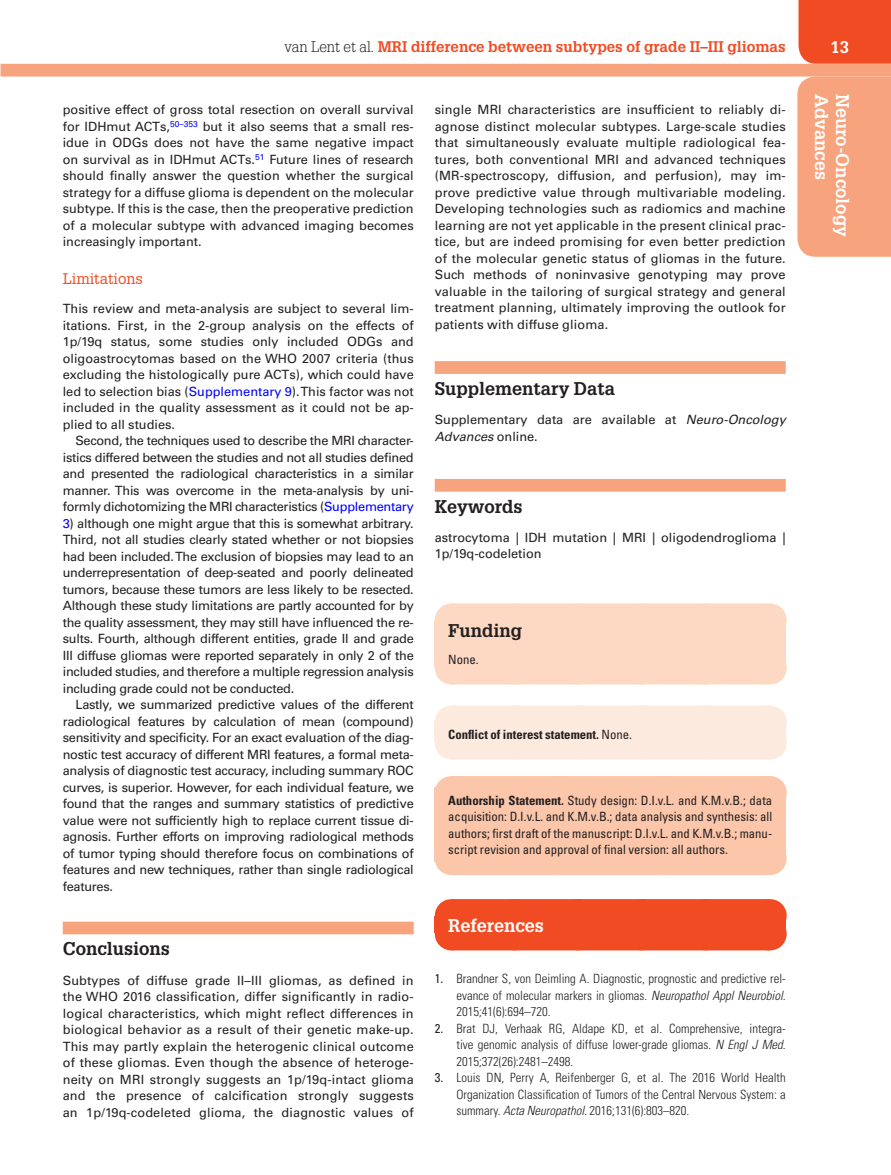
<style>
.page{position:relative;width:891px;height:1175px;background:#fff}
.page>*{position:absolute;margin:0;border:0;box-sizing:border-box;transform-origin:0 0}
.t1{font:700 18px "Glypha LT Std";color:#231f20}
.t2{font:700 18px "Glypha LT Std";color:#fff}
.t3{font:700 16.5px "Glypha LT Std";color:#fff}
.t4{font:700 15px "Glypha LT Std";color:#f04b22}
.t5{font:15px "Glypha LT Std";color:#f04b22}
.t6{font:12.75px/16.5px "Univers LT Std";color:#231f20;text-align:justify}
.t7{font:300 condensed 12.75px/16.5px "Univers LT Std";color:#231f20;text-align:justify}
.t8{font:condensed 12.75px/16.5px "Univers LT Std";color:#231f20;text-align:justify}
.t9{font:700 condensed 12.75px "Univers LT Std";color:#231f20}
.s1{font-weight:300;color:#231f20}
.s2{color:#00f}
.s3{font-style:italic}
.s4{font-weight:400}
.s5{font-weight:700}
</style>
<div class="page">
<div style="left:799px;top:0;width:92px;height:64px;background:#f04b22"></div>
<div style="left:1px;top:64px;width:890px;height:12px;background:#f7a37d"></div>
<div style="left:797px;top:76px;width:94px;height:181px;background:#f7a37d"></div>
<div style="left:63px;top:921px;width:351px;height:13px;background:#f7a37d"></div>
<div style="left:435px;top:361px;width:351px;height:13px;background:#f7a37d"></div>
<div style="left:435px;top:479px;width:351px;height:12px;background:#f7a37d"></div>
<div style="left:435px;top:620px;width:351px;height:33px;background:#fdd8c3"></div>
<div style="left:451px;top:603px;width:318px;height:33px;background:#fdd8c3"></div>
<svg style="left:515px;top:603px;width:222px;height:1px"></svg>
<hr style="left:769px;top:603px;width:1px;height:33px;background:#fdd8c3">
<div style="left:435px;top:651px;width:351px;height:16px;background:#fdd8c3"></div>
<div style="left:451px;top:651px;width:318px;height:33px;background:#fdd8c3"></div>
<hr style="left:769px;top:651px;width:1px;height:33px;background:#fdd8c3">
<div style="left:435px;top:722px;width:351px;height:20px;background:#fdeade"></div>
<div style="left:451px;top:705px;width:318px;height:33px;background:#fdeade"></div>
<hr style="left:769px;top:705px;width:1px;height:33px;background:#fdeade">
<div style="left:451px;top:726px;width:318px;height:33px;background:#fdeade"></div>
<svg style="left:516px;top:705px;width:221px;height:1px"></svg>
<hr style="left:769px;top:726px;width:1px;height:33px;background:#fdeade">
<div style="left:435px;top:788px;width:351px;height:74px;background:#fbc6aa"></div>
<div style="left:451px;top:776px;width:318px;height:33px;background:#fbc6aa"></div>
<hr style="left:769px;top:776px;width:1px;height:33px;background:#fbc6aa">
<div style="left:451px;top:842px;width:318px;height:33px;background:#fbc6aa"></div>
<hr style="left:769px;top:842px;width:1px;height:33px;background:#fbc6aa">
<div style="left:435px;top:916px;width:351px;height:16px;background:#f04b22"></div>
<div style="left:451px;top:899px;width:318px;height:33px;background:#f04b22"></div>
<hr style="left:769px;top:899px;width:1px;height:33px;background:#f04b22">
<div style="left:451px;top:917px;width:318px;height:33px;background:#f04b22"></div>
<svg style="left:518px;top:899px;width:219px;height:1px"></svg>
<hr style="left:769px;top:917px;width:1px;height:33px;background:#f04b22">
<p class="t4" style="left:284px;top:37px;width:503px"><span class="s1">van Lent et al.</span> MRI difference between subtypes of grade II–III gliomas</p>
<p class="t3" style="left:831px;top:37px;width:20px">13</p>
<h1 class="t2" style="left:833px;top:94px;width:88px;rotate:90deg">Advances</h1>
<h1 class="t2" style="left:854px;top:94px;width:145px;rotate:90deg">Neuro-Oncology</h1>
<p class="t6" style="left:63px;top:102px;width:353px">positive effect of gross total resection on overall survival for IDHmut ACTs,<sup>50–353</sup> but it also seems that a small res&shy;idue in ODGs does not have the same negative impact on survival as in IDHmut ACTs.<sup>51</sup> Future lines of research should finally answer the question whether the surgical strategy for a diffuse glioma is dependent on the molecular subtype. If this is the case, then the preoperative prediction of a molecular subtype with advanced imaging becomes increasingly important.</p>
<p class="t5" style="left:63px;top:269px;width:82px">Limitations</p>
<p class="t6" style="left:63px;top:300px;width:353px">This review and meta-analysis are subject to several lim&shy;itations. First, in the 2-group analysis on the effects of 1p/19q status, some studies only included ODGs and oligoastrocytomas based on the WHO 2007 criteria (thus excluding the histologically pure ACTs), which could have led to selection bias (<span class="s2">Supplementary 9</span>). This factor was not included in the quality assessment as it could not be ap&shy;plied to all studies.</p>
<p class="t6" style="left:63px;top:432px;width:353px;text-indent:13px">Second, the techniques used to describe the MRI character&shy;istics differed between the studies and not all studies defined and presented the radiological characteristics in a similar manner. This was overcome in the meta-analysis by uni&shy;formly dichotomizing the MRI characteristics (<span class="s2">Supplementary</span></p>
<p class="t6" style="left:63px;top:515px;width:353px"><span class="s2">3</span>) although one might argue that this is somewhat arbitrary.<br>Third, not all studies clearly stated whether or not biopsies had been included. The exclusion of biopsies may lead to an underrepresentation of deep-seated and poorly delineated tumors, because these tumors are less likely to be resected.<br>Although these study limitations are partly accounted for by the quality assessment, they may still have influenced the re&shy;sults. Fourth, although different entities, grade II and grade III diffuse gliomas were reported separately in only 2 of the included studies, and therefore a multiple regression analysis including grade could not be conducted.</p>
<p class="t6" style="left:63px;top:696px;width:353px;text-indent:13px">Lastly, we summarized predictive values of the different radiological features by calculation of mean (compound) sensitivity and specificity. For an exact evaluation of the diag&shy;nostic test accuracy of different MRI features, a formal meta&shy;analysis of diagnostic test accuracy, including summary ROC curves, is superior. However, for each individual feature, we found that the ranges and summary statistics of predictive value were not sufficiently high to replace current tissue di&shy;agnosis. Further efforts on improving radiological methods of tumor typing should therefore focus on combinations of features and new techniques, rather than single radiological features.</p>
<p class="t6" style="left:435px;top:102px;width:353px">single MRI characteristics are insufficient to reliably di&shy;agnose distinct molecular subtypes. Large-scale studies that simultaneously evaluate multiple radiological fea&shy;tures, both conventional MRI and advanced techniques (MR-spectroscopy, diffusion, and perfusion), may im&shy;prove predictive value through multivariable modeling.<br>Developing technologies such as radiomics and machine learning are not yet applicable in the present clinical prac&shy;tice, but are indeed promising for even better prediction of the molecular genetic status of gliomas in the future.<br>Such methods of noninvasive genotyping may prove valuable in the tailoring of surgical strategy and general treatment planning, ultimately improving the outlook for patients with diffuse glioma.</p>
<h1 class="t1" style="left:435px;top:377px;width:182px">Supplementary Data</h1>
<p class="t6" style="left:435px;top:411px;width:352px">Supplementary data are available at <span class="s3">Neuro-Oncology<br>Advances</span> online.</p>
<h1 class="t1" style="left:435px;top:495px;width:89px">Keywords</h1>
<p class="t6" style="left:435px;top:529px;width:352px">astrocytoma | IDH mutation | MRI | oligodendroglioma |<br>1p/19q-codeletion</p>
<h1 class="t1" style="left:448px;top:619px;width:76px">Funding</h1>
<p class="t8" style="left:448px;top:650px;width:32px">None.</p>
<p class="t9" style="left:448px;top:726px;width:185px">Conflict of interest statement. <span class="s4">None.</span></p>
<p class="t8" style="left:448px;top:791px;width:326px"><span class="s5">Authorship Statement.</span> Study design: D.I.v.L. and K.M.v.B.; data acquisition: D.I.v.L. and K.M.v.B.; data analysis and synthesis: all authors; first draft of the manuscript: D.I.v.L. and K.M.v.B.; manu&shy;script revision and approval of final version: all authors.</p>
<h1 class="t1" style="left:63px;top:937px;width:109px">Conclusions</h1>
<p class="t6" style="left:63px;top:972px;width:353px">Subtypes of diffuse grade II–III gliomas, as defined in the WHO 2016 classification, differ significantly in radio&shy;logical characteristics, which might reflect differences in biological behavior as a result of their genetic make-up.<br>This may partly explain the heterogenic clinical outcome of these gliomas. Even though the absence of heteroge&shy;neity on MRI strongly suggests an 1p/19q-intact glioma and the presence of calcification strongly suggests an 1p/19q-codeleted glioma, the diagnostic values of</p>
<h1 class="t2" style="left:448px;top:914px;width:97px">References</h1>
<p class="t7" style="left:457px;top:970px;width:331px;text-indent:-22px"><span class="s4">1.</span> Brandner S, von Deimling A. Diagnostic, prognostic and predictive rel&shy;evance of molecular markers in gliomas. <span class="s3">Neuropathol Appl Neurobiol.<br></span>2015;41(6):694–720.</p>
<p class="t7" style="left:457px;top:1019px;width:331px;text-indent:-22px"><span class="s4">2.</span> Brat DJ, Verhaak RG, Aldape KD, et al. Comprehensive, integra&shy;tive genomic analysis of diffuse lower-grade gliomas. <span class="s3">N Engl J Med</span>.<br>2015;372(26):2481–2498.</p>
<p class="t7" style="left:457px;top:1069px;width:331px;text-indent:-22px"><span class="s4">3.</span> Louis DN, Perry A, Reifenberger G, et al. The 2016 World Health Organization Classification of Tumors of the Central Nervous System: a summary. <span class="s3">Acta Neuropathol.</span> 2016;131(6):803–820.</p>
</div>
